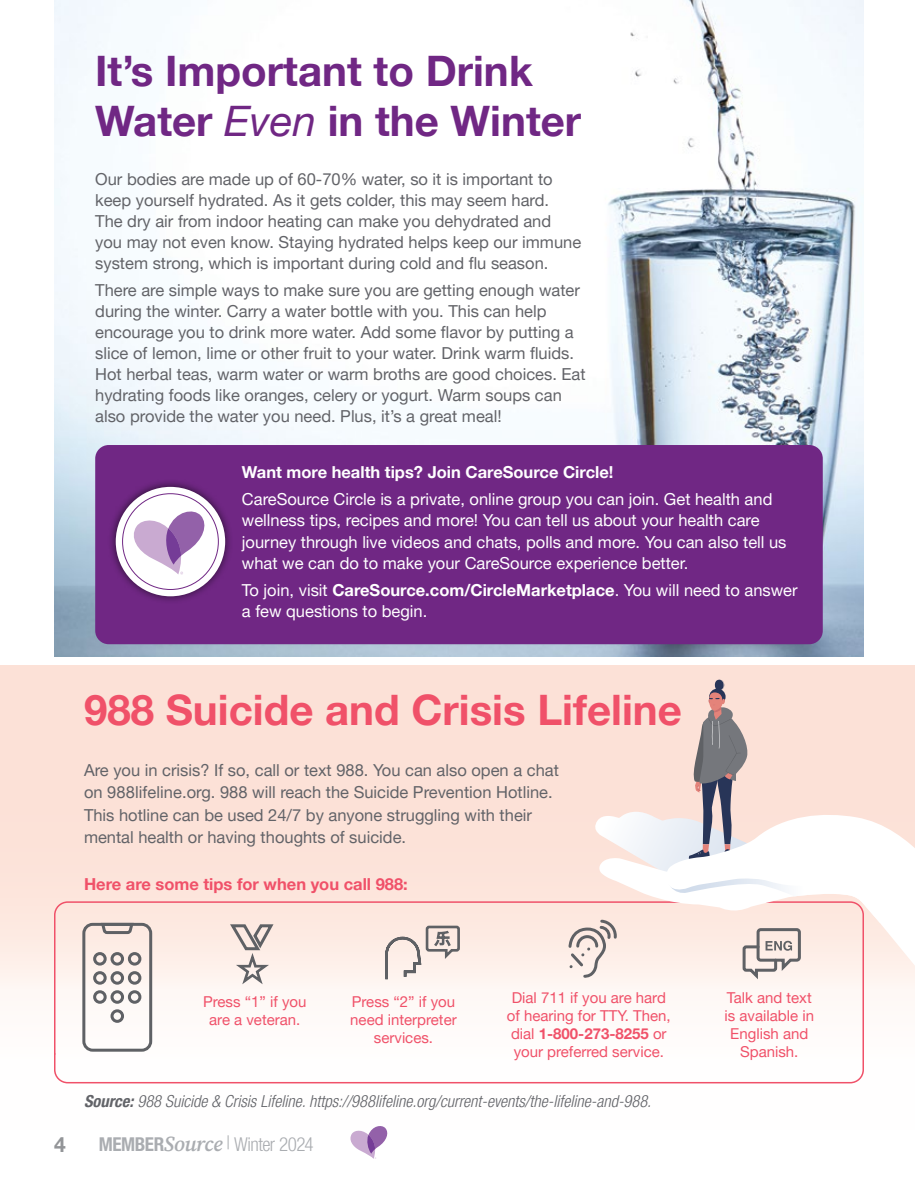
<style>
.page{position:relative;width:918px;height:1188px;background:#fff}
.page>*{position:absolute;margin:0;border:0;box-sizing:border-box;transform-origin:0 0}
.t1{font:700 42px/49.5px "Helvetica Neue LT Pro";color:#702784}
.t2{font:700 42px "Helvetica Neue LT Pro";color:#f05169}
.t3{font:700 21px "Helvetica Neue LT Pro";color:#939598}
.t4{font:300 condensed 19.05px "Helvetica Neue LT Pro";letter-spacing:-.03em;color:#aaadb1}
.t5{font:16.5px/21px "Helvetica Neue LT Pro";color:#626368}
.t6{font:16.5px/21px "Helvetica Neue LT Pro";color:#fff}
.t7{font:italic 300 condensed 16.5px "Helvetica Neue LT Pro";color:#626368}
.t8{font:700 16.5px "Helvetica Neue LT Pro";color:#fff}
.t9{font:700 16.5px "Helvetica Neue LT Pro";color:#f05169}
.t10{font:15px/18px "Helvetica Neue LT Pro";color:#f05169;text-align:center}
.s1{font-weight:400;font-style:italic}
.s2{font-weight:700}
.s3{font-family:"Source Serif Pro";font-weight:600;font-style:italic;font-stretch:normal;font-size:21.45px}
</style>
<div class="page">
<div style="left:0;top:665px;width:915px;height:465px;background:linear-gradient(to bottom,#fbd9cc,#fffefe)"></div>
<svg style="left:350px;top:1126px;width:37px;height:33px"></svg>
<img style="left:54px;top:0;width:810px;height:657px">
<div style="left:95px;top:445px;width:728px;height:199px;background:#702784;border-radius:13px"></div>
<div style="left:107px;top:479px;width:126px;height:125px;background:#000;opacity:.6"></div>
<div style="left:116px;top:487px;width:109px;height:109px;background:#fff;border-radius:50%"></div>
<svg style="left:129px;top:508px;width:80px;height:66px"></svg>
<div style="left:54px;top:901px;width:810px;height:182px;border:2px solid #f05169;border-radius:13px"></div>
<div style="left:82px;top:923px;width:70px;height:129px;border:3px solid #5f6165;border-radius:9px"></div>
<svg style="left:99px;top:921px;width:37px;height:15px"></svg>
<div style="left:93px;top:952px;width:14px;height:14px;border:3px solid #5f6165;border-radius:50%"></div>
<div style="left:111px;top:952px;width:13px;height:14px;border:3px solid #5f6165;border-radius:50%"></div>
<div style="left:128px;top:952px;width:13px;height:14px;border:3px solid #5f6165;border-radius:50%"></div>
<div style="left:93px;top:971px;width:14px;height:14px;border:3px solid #5f6165;border-radius:50%"></div>
<div style="left:111px;top:971px;width:13px;height:14px;border:3px solid #5f6165;border-radius:50%"></div>
<div style="left:128px;top:971px;width:13px;height:14px;border:3px solid #5f6165;border-radius:50%"></div>
<div style="left:93px;top:990px;width:14px;height:14px;border:3px solid #5f6165;border-radius:50%"></div>
<div style="left:111px;top:990px;width:13px;height:14px;border:3px solid #5f6165;border-radius:50%"></div>
<div style="left:128px;top:990px;width:13px;height:14px;border:3px solid #5f6165;border-radius:50%"></div>
<div style="left:111px;top:1009px;width:13px;height:14px;border:3px solid #5f6165;border-radius:50%"></div>
<svg style="left:229px;top:922px;width:47px;height:66px"></svg>
<svg style="left:384px;top:924px;width:77px;height:58px;background:#e1d5d1"></svg>
<svg style="left:599px;top:983px;width:316px;height:104px"></svg>
<svg style="left:567px;top:680px;width:348px;height:303px;background:#f1dad3"></svg>
<svg style="left:666px;top:812px;width:249px;height:245px"></svg>
<h2 class="t1" style="left:95px;top:46px;width:488px">It’s Important to Drink<br>Water <span class="s1">Even</span> in the Winter</h2>
<p class="t5" style="left:95px;top:168px;width:488px">Our bodies are made up of 60-70% water, so it is important to keep yourself hydrated. As it gets colder, this may seem hard.<br>The dry air from indoor heating can make you dehydrated and you may not even know. Staying hydrated helps keep our immune system strong, which is important during cold and flu season.</p>
<p class="t5" style="left:95px;top:280px;width:492px">There are simple ways to make sure you are getting enough water during the winter. Carry a water bottle with you. This can help encourage you to drink more water. Add some flavor by putting a slice of lemon, lime or other fruit to your water. Drink warm fluids.<br>Hot herbal teas, warm water or warm broths are good choices. Eat hydrating foods like oranges, celery or yogurt. Warm soups can also provide the water you need. Plus, it’s a great meal!</p>
<p class="t8" style="left:242px;top:462px;width:373px">Want more health tips? Join CareSource Circle!</p>
<p class="t6" style="left:242px;top:489px;width:546px">CareSource Circle is a private, online group you can join. Get health and wellness tips, recipes and more! You can tell us about your health care journey through live videos and chats, polls and more. You can also tell us what we can do to make your CareSource experience better.</p>
<p class="t6" style="left:242px;top:579px;width:557px">To join, visit <span class="s2">CareSource.com/CircleMarketplace</span>. You will need to answer a few questions to begin.</p>
<h2 class="t2" style="left:84px;top:684px;width:599px">988 Suicide and Crisis Lifeline</h2>
<p class="t5" style="left:84px;top:758px;width:476px;line-height:22.5px">Are you in crisis? If so, call or text 988. You can also open a chat on 988lifeline.org. 988 will reach the Suicide Prevention Hotline.<br>This hotline can be used 24/7 by anyone struggling with their mental health or having thoughts of suicide.</p>
<p class="t9" style="left:84px;top:874px;width:325px">Here are some tips for when you call 988:</p>
<p class="t10" style="left:203px;top:992px;width:105px">Press “1” if you are a veteran.</p>
<p class="t10" style="left:350px;top:992px;width:108px">Press “2” if you need interpreter services.</p>
<p class="t10" style="left:507px;top:988px;width:166px">Dial 711 if you are hard of hearing for TTY. Then, dial <span class="s2">1-800-273-8255</span> or your preferred service.</p>
<p class="t10" style="left:725px;top:988px;width:91px">Talk and text is available in<br>English and<br>Spanish.</p>
<p class="t7" style="left:84px;top:1092px;width:569px"><span class="s2">Source:</span> 988 Suicide &amp; Crisis Lifeline. https://988lifeline.org/current-events/the-lifeline-and-988.</p>
<p class="t3" style="left:54px;top:1132px;width:13px">4</p>
<p class="t4" style="left:99px;top:1133px;width:216px"><span class="s2">MEMBER</span><span class="s3">Source</span> | Winter 2024</p>
</div>
